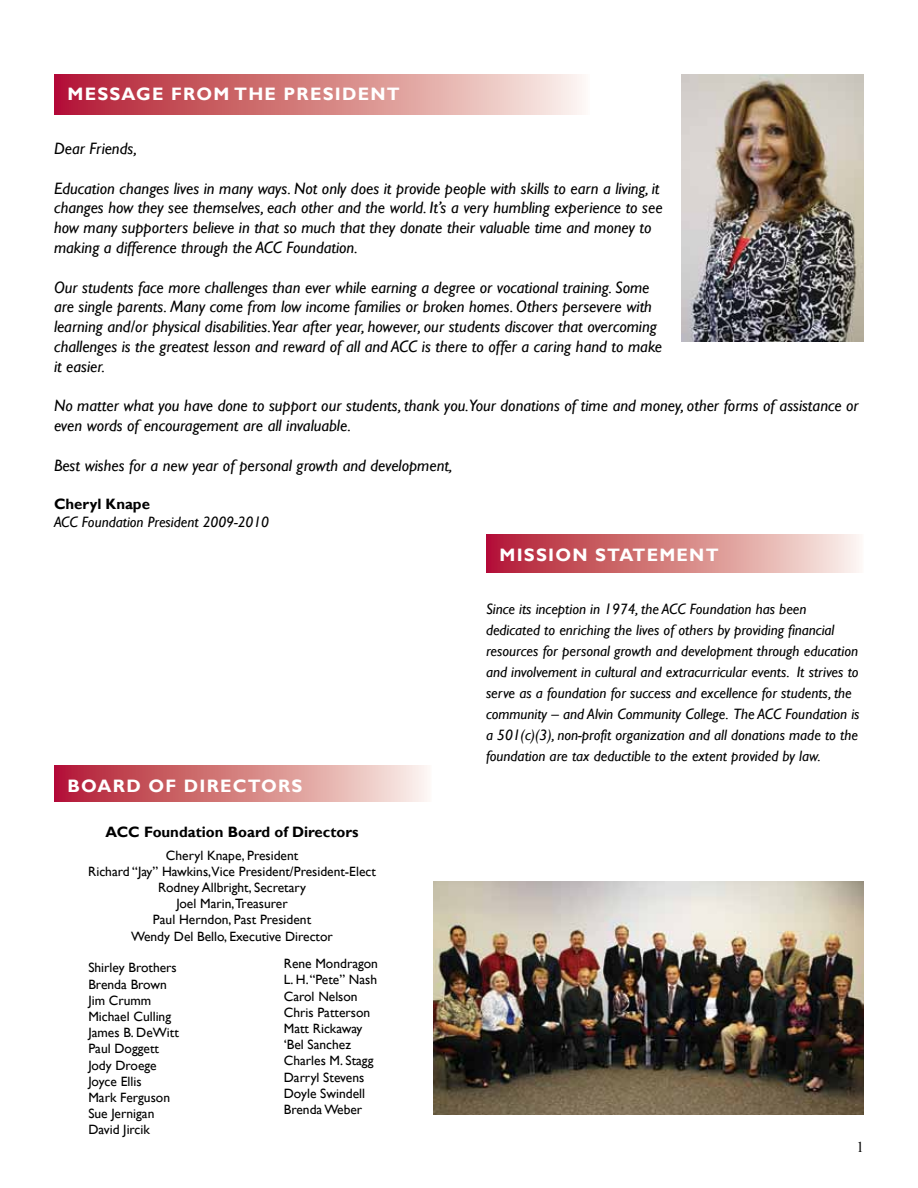
<style>
.page{position:relative;width:918px;height:1188px;background:#fff}
.page>*{position:absolute;margin:0;border:0;box-sizing:border-box;transform-origin:0 0}
.t1{font:700 18px "Gill Sans";letter-spacing:.07em;color:#fff}
.t2{font:italic 16.5px/19.8px "Gill Sans";color:#000}
.t3{font:italic 15px/21px "Gill Sans";color:#000}
.t4{font:700 15px "Gill Sans";color:#000}
.t5{font:15px "Times New Roman";color:#000}
.t6{font:13.5px/16.2px "Gill Sans";color:#000}
</style>
<div class="page">
<svg style="left:54px;top:766px;width:373px;height:36px;background:#d58386"></svg>
<svg style="left:486px;top:535px;width:373px;height:38px;background:#d58386"></svg>
<svg style="left:54px;top:74px;width:528px;height:41px;background:#d58386"></svg>
<img style="left:682px;top:74px;width:182px;height:268px">
<img style="left:434px;top:881px;width:430px;height:233px">
<p class="t1" style="left:68px;top:83px;width:334px">MESSAGE FROM THE PRESIDENT</p>
<p class="t2" style="left:54px;top:139px;width:85px">Dear Friends,</p>
<p class="t2" style="left:54px;top:178px;width:610px">Education changes lives in many ways. Not only does it provide people with skills to earn a living, it changes how they see themselves, each other and the world. It’s a very humbling experience to see how many supporters believe in that so much that they donate their valuable time and money to making a difference through the ACC Foundation.</p>
<p class="t2" style="left:54px;top:277px;width:610px">Our students face more challenges than ever while earning a degree or vocational training. Some are single parents. Many come from low income families or broken homes. Others persevere with learning and/or physical disabilities.Year after year, however, our students discover that overcoming challenges is the greatest lesson and reward of all and ACC is there to offer a caring hand to make it easier.</p>
<p class="t2" style="left:54px;top:396px;width:806px">No matter what you have done to support our students, thank you.Your donations of time and money, other forms of assistance or even words of encouragement are all invaluable.</p>
<p class="t2" style="left:54px;top:456px;width:400px">Best wishes for a new year of personal growth and development,</p>
<p class="t4" style="left:54px;top:494px;width:98px">Cheryl Knape</p>
<p class="t3" style="left:54px;top:511px;width:217px">ACC Foundation President 2009-2010</p>
<p class="t1" style="left:500px;top:544px;width:221px">MISSION STATEMENT</p>
<p class="t1" style="left:68px;top:775px;width:236px">BOARD OF DIRECTORS</p>
<p class="t4" style="left:106px;top:823px;width:254px">ACC Foundation Board of Directors</p>
<p class="t6" style="left:88px;top:847px;width:289px;text-align:center">Cheryl Knape, President<br>Richard “Jay” Hawkins,Vice President/President-Elect Rodney Allbright, Secretary<br>Joel Marin,Treasurer<br>Paul Herndon, Past President<br>Wendy Del Bello, Executive Director</p>
<p class="t6" style="left:88px;top:960px;width:92px">Shirley Brothers<br>Brenda Brown<br>Jim Crumm<br>Michael Culling<br>James B. DeWitt<br>Paul Doggett<br>Jody Droege<br>Joyce Ellis<br>Mark Ferguson<br>Sue Jernigan<br>David Jircik</p>
<p class="t6" style="left:284px;top:956px;width:96px">Rene Mondragon<br>L. H. “Pete” Nash<br>Carol Nelson<br>Chris Patterson<br>Matt Rickaway ‘Bel Sanchez<br>Charles M. Stagg<br>Darryl Stevens<br>Doyle Swindell<br>Brenda Weber</p>
<p class="t3" style="left:486px;top:599px;width:375px">Since its inception in 1974, the ACC Foundation has been dedicated to enriching the lives of others by providing financial resources for personal growth and development through education and involvement in cultural and extracurricular events. It strives to serve as a foundation for success and excellence for students, the community – and Alvin Community College. The ACC Foundation is a 501(c)(3), non-profit organization and all donations made to the foundation are tax deductible to the extent provided by law.</p>
<p class="t5" style="left:856px;top:1137px;width:9px">1</p>
</div>
